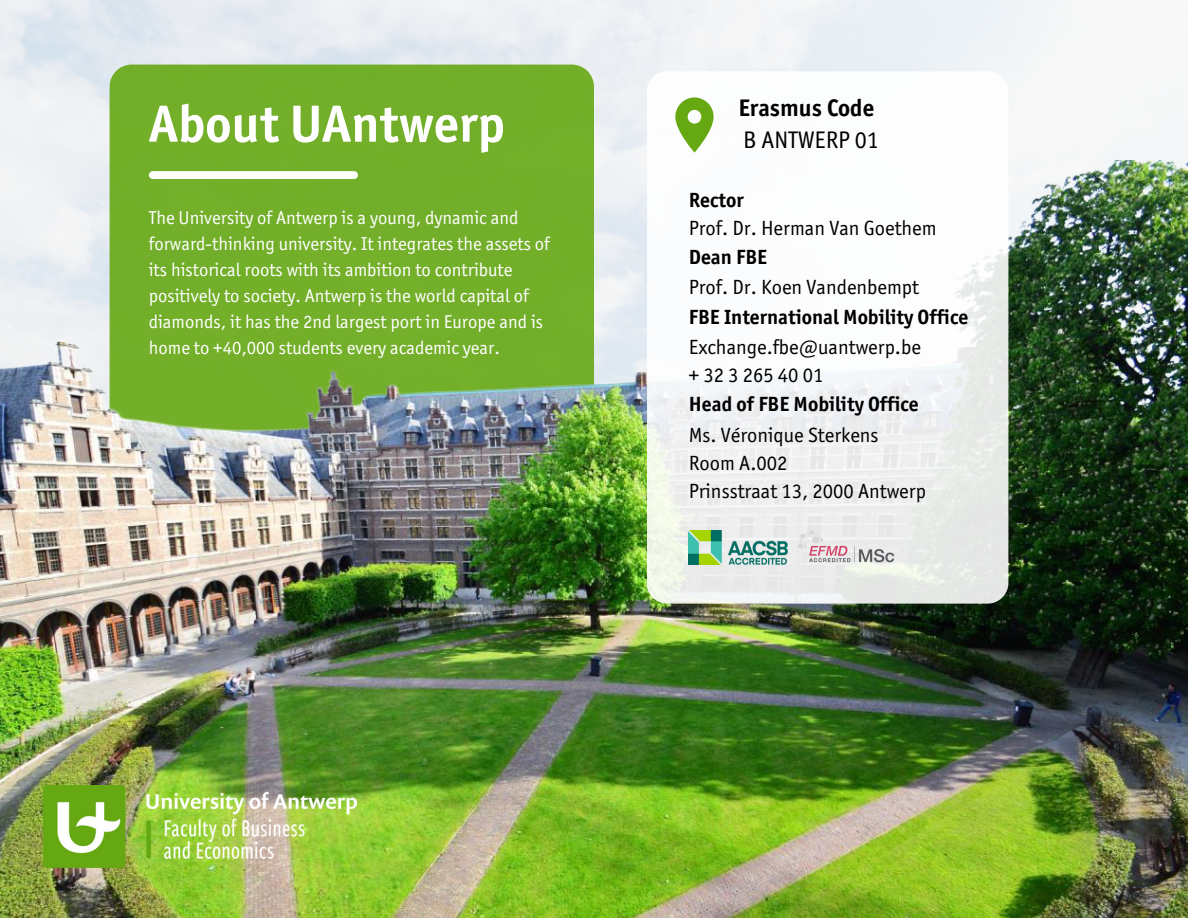
<style>
.page{position:relative;width:1188px;height:918px;background:#fff}
.page>*{position:absolute;margin:0;border:0;box-sizing:border-box;transform-origin:0 0}
.t1{font:700 52.5px "Officina Sans ITC Std";color:#fff}
.t2{font:700 24px "Officina Sans ITC Std";color:#000}
.t3{font:24px "Officina Sans ITC Std";color:#000}
.t4{font:20.55px "Officina Sans ITC Std";color:#000}
.t5{font:700 20.55px "Officina Sans ITC Std";color:#000}
.t6{font:18.75px/25.8px "Officina Sans ITC Std";color:#fff}
</style>
<div class="page">
<img style="left:0;top:0;width:1188px;height:160px">
<div style="left:110px;top:65px;width:484px;height:460px;background:#72af29;border-radius:22px"></div>
<img style="left:0;top:160px;width:1188px;height:758px">
<img style="left:44px;top:785px;width:313px;height:82px">
<div style="left:647px;top:71px;width:361px;height:532px;background:linear-gradient(to bottom,#fff,#e9ebe9);border-radius:21px"></div>
<svg style="left:675px;top:97px;width:39px;height:56px"></svg>
<img style="left:788px;top:520px;width:116px;height:52px">
<img style="left:689px;top:531px;width:99px;height:33px">
<p class="t1" style="left:149px;top:104px;width:357px">About UAntwerp</p>
<p class="t6" style="left:149px;top:207px;width:403px">The University of Antwerp is a young, dynamic and forward-thinking university. It integrates the assets of its historical roots with its ambition to contribute positively to society. Antwerp is the world capital of diamonds, it has the 2nd largest port in Europe and is home to +40,000 students every academic year.</p>
<p class="t2" style="left:738px;top:98px;width:137px">Erasmus Code</p>
<p class="t3" style="left:743px;top:131px;width:137px">B ANTWERP 01</p>
<p class="t5" style="left:689px;top:192px;width:56px">Rector</p>
<p class="t4" style="left:689px;top:220px;width:249px">Prof. Dr. Herman Van Goethem</p>
<p class="t5" style="left:689px;top:249px;width:80px">Dean FBE</p>
<p class="t4" style="left:689px;top:280px;width:232px">Prof. Dr. Koen Vandenbempt</p>
<p class="t5" style="left:689px;top:309px;width:281px">FBE International Mobility Office</p>
<p class="t4" style="left:689px;top:339px;width:234px">Exchange.fbe@uantwerp.be</p>
<p class="t4" style="left:689px;top:367px;width:136px">+ 32 3 265 40 01</p>
<p class="t5" style="left:689px;top:397px;width:231px">Head of FBE Mobility Office</p>
<p class="t4" style="left:689px;top:427px;width:191px">Ms. Véronique Sterkens</p>
<p class="t4" style="left:689px;top:455px;width:100px">Room A.002</p>
<p class="t4" style="left:689px;top:483px;width:239px">Prinsstraat 13, 2000 Antwerp</p>
</div>
